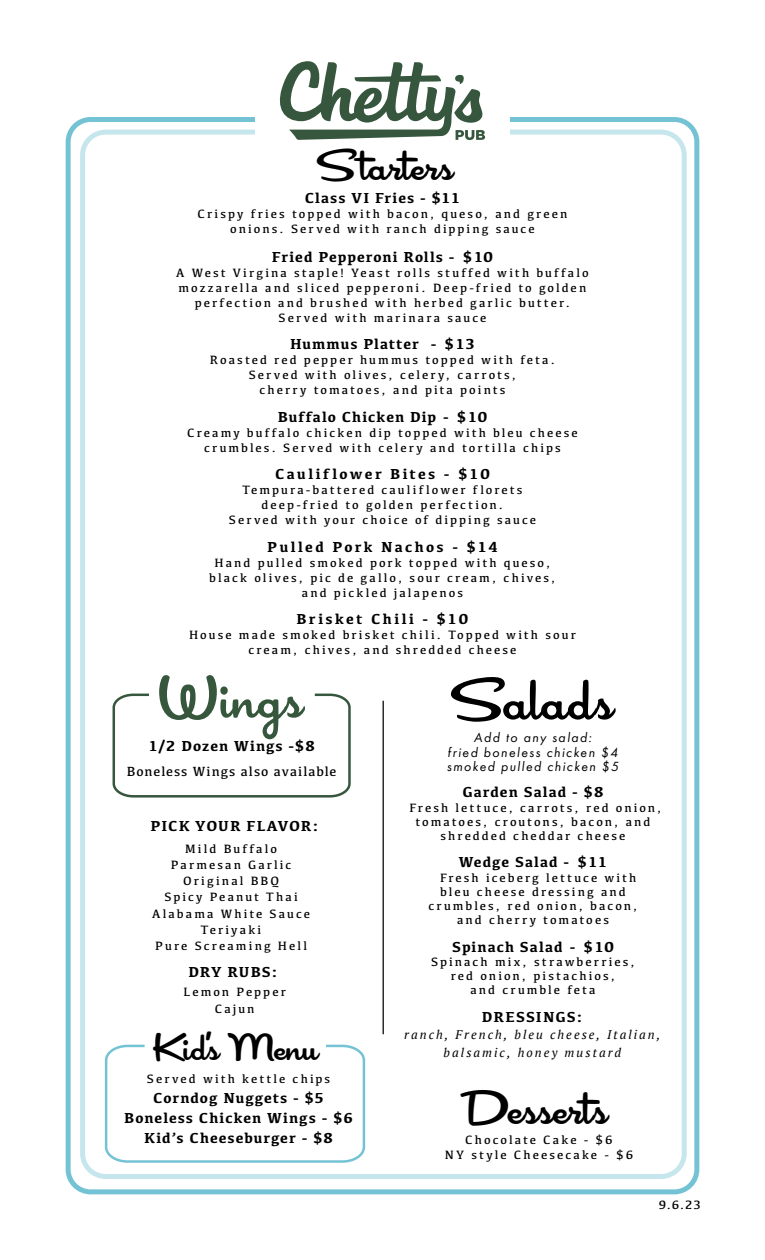
<style>
.page{position:relative;width:765px;height:1260px;background:#fff}
.page>*{position:absolute;margin:0;border:0;box-sizing:border-box;transform-origin:0 0}
.t1{font:62.5px "Cocktail Shaker";letter-spacing:.01em;color:#000}
.t2{font:62.5px "Cocktail Shaker";letter-spacing:.015em;color:#37573d}
.t3{font:50px "Cocktail Shaker";letter-spacing:.01em;color:#000}
.t4{font:46.25px "Cocktail Shaker";letter-spacing:.01em;color:#000}
.t5{font:40px "Cocktail Shaker";letter-spacing:.015em;color:#000}
.t6{font:700 15px/20px "Kefa";letter-spacing:.07em;color:#000;text-align:center}
.t7{font:700 15px "Kefa";letter-spacing:.155em;color:#000}
.t8{font:700 15px "Kefa";letter-spacing:.15em;color:#000}
.t9{font:700 15px "Kefa";letter-spacing:.16em;color:#000}
.t10{font:italic 13.75px/15px "Futura PT";letter-spacing:.105em;color:#000;text-align:center}
.t11{font:13.75px "Kefa";letter-spacing:.07em;color:#000}
.t12{font:12.5px/15px "Kefa";letter-spacing:.165em;color:#000;text-align:center}
.t13{font:italic 12.5px/17.5px "PT Serif";letter-spacing:.16em;color:#000;text-align:center}
</style>
<div class="page">
<svg style="left:279px;top:61px;width:207px;height:79px"></svg>
<div style="left:66px;top:117px;width:633px;height:1077px;border:5px solid #74c3d4;border-radius:22px"></div>
<div style="left:80px;top:130px;width:607px;height:1049px;border:5px solid #74c3d4;border-radius:23px"></div>
<svg style="left:104px;top:1044px;width:262px;height:119px"></svg>
<svg style="left:112px;top:693px;width:239px;height:105px"></svg>
<hr style="left:383px;top:701px;width:1px;height:333px;background:#000">
<h3 class="t4" style="left:319px;top:139px;width:135px">Starters</h3>
<p class="t6" style="left:305px;top:187px;width:157px">Class VI Fries - $11</p>
<p class="t12" style="left:197px;top:206px;width:371px">Crispy fries topped with bacon, queso, and green onions. Served with ranch dipping sauce</p>
<p class="t6" style="left:272px;top:246px;width:223px">Fried Pepperoni Rolls - $10</p>
<p class="t12" style="left:176px;top:265px;width:414px">A West Virgina staple! Yeast rolls stuffed with buffalo mozzarella and sliced pepperoni. Deep-fried to golden perfection and brushed with herbed garlic butter.<br>Served with marinara sauce</p>
<p class="t6" style="left:290px;top:334px;width:186px">Hummus Platter - $13</p>
<p class="t12" style="left:210px;top:352px;width:347px">Roasted red pepper hummus topped with feta.<br>Served with olives, celery, carrots,<br>cherry tomatoes, and pita points</p>
<p class="t6" style="left:278px;top:406px;width:211px">Buffalo Chicken Dip - $10</p>
<p class="t12" style="left:187px;top:425px;width:392px">Creamy buffalo chicken dip topped with bleu cheese crumbles. Served with celery and tortilla chips</p>
<p class="t7" style="left:275px;top:464px;width:216px">Cauliflower Bites - $10</p>
<p class="t12" style="left:229px;top:482px;width:309px">Tempura-battered cauliflower florets deep-fried to golden perfection.<br>Served with your choice of dipping sauce</p>
<p class="t8" style="left:267px;top:537px;width:232px">Pulled Pork Nachos - $14</p>
<p class="t12" style="left:209px;top:555px;width:348px">Hand pulled smoked pork topped with queso, black olives, pic de gallo, sour cream, chives, and pickled jalapenos</p>
<p class="t9" style="left:297px;top:609px;width:173px">Brisket Chili - $10</p>
<p class="t12" style="left:189px;top:627px;width:388px">House made smoked brisket chili. Topped with sour cream, chives, and shredded cheese</p>
<h1 class="t2" style="left:159px;top:662px;width:145px">Wings</h1>
<p class="t6" style="left:148px;top:735px;width:168px">1/2 Dozen Wings -$8</p>
<p class="t11" style="left:127px;top:763px;width:211px">Boneless Wings also available</p>
<p class="t6" style="left:151px;top:815px;width:170px">PICK YOUR FLAVOR:</p>
<p class="t12" style="left:152px;top:840px;width:160px;line-height:16.2px">Mild Buffalo<br>Parmesan Garlic<br>Original BBQ<br>Spicy Peanut Thai<br>Alabama White Sauce<br>Teriyaki<br>Pure Screaming Hell</p>
<p class="t6" style="left:188px;top:961px;width:91px">DRY RUBS:</p>
<p class="t12" style="left:184px;top:984px;width:104px;line-height:16.2px">Lemon Pepper<br>Cajun</p>
<h3 class="t5" style="left:153px;top:1025px;width:167px">Kid’s Menu</h3>
<p class="t12" style="left:147px;top:1071px;width:185px">Served with kettle chips</p>
<p class="t6" style="left:124px;top:1087px;width:230px">Corndog Nuggets - $5<br>Boneless Chicken Wings - $6<br>Kid’s Cheeseburger - $8</p>
<h1 class="t1" style="left:453px;top:664px;width:161px">Salads</h1>
<p class="t10" style="left:448px;top:730px;width:172px">Add to any salad:<br>fried boneless chicken $4</p>
<p class="t10" style="left:447px;top:759px;width:173px">smoked pulled chicken $5</p>
<p class="t6" style="left:462px;top:781px;width:143px">Garden Salad - $8</p>
<p class="t12" style="left:410px;top:801px;width:254px;line-height:13.8px">Fresh lettuce, carrots, red onion, tomatoes, croutons, bacon, and shredded cheddar cheese</p>
<p class="t6" style="left:459px;top:851px;width:150px">Wedge Salad - $11</p>
<p class="t12" style="left:440px;top:870px;width:198px">Fresh iceberg lettuce with</p>
<p class="t12" style="left:440px;top:884px;width:187px">bleu cheese dressing and</p>
<p class="t12" style="left:428px;top:898px;width:211px">crumbles, red onion, bacon,</p>
<p class="t12" style="left:457px;top:912px;width:153px">and cherry tomatoes</p>
<p class="t6" style="left:452px;top:936px;width:163px">Spinach Salad - $10</p>
<p class="t12" style="left:431px;top:955px;width:205px;line-height:13.8px">Spinach mix, strawberries, red onion, pistachios,<br>and crumble feta</p>
<p class="t6" style="left:482px;top:1006px;width:102px">DRESSINGS:</p>
<p class="t13" style="left:404px;top:1026px;width:258px">ranch, French, bleu cheese, Italian, balsamic, honey mustard</p>
<h2 class="t3" style="left:468px;top:1080px;width:141px">Desserts</h2>
<p class="t12" style="left:445px;top:1132px;width:190px">Chocolate Cake - $6<br>NY style Cheesecake - $6</p>
<p class="t12" style="left:659px;top:1197px;width:44px">9.6.23</p>
</div>
